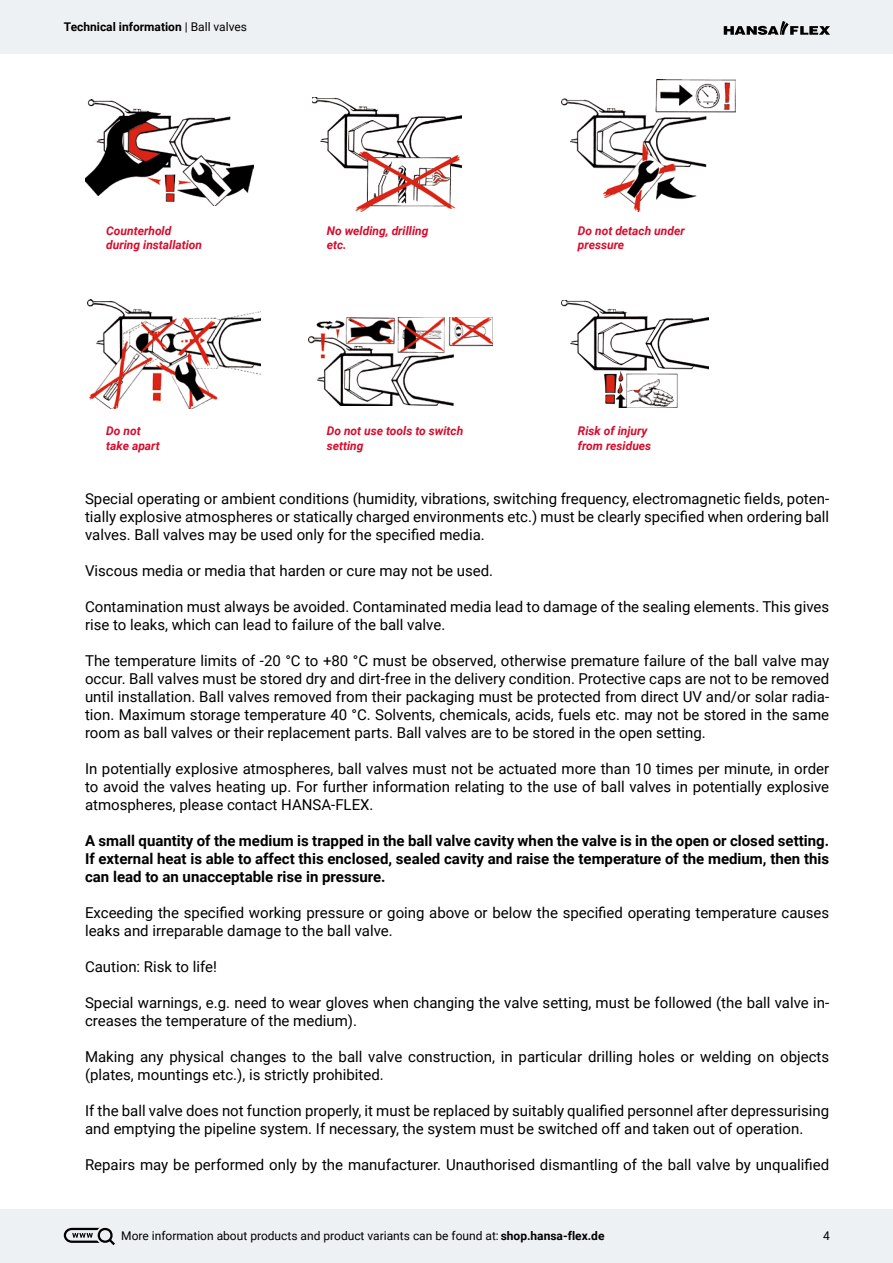
<style>
.page{position:relative;width:893px;height:1263px;background:#fff}
.page>*{position:absolute;margin:0;border:0;box-sizing:border-box;transform-origin:0 0}
.t1{font:15px/18px "Roboto";color:#000}
.t2{font:700 15px/18px "Roboto";color:#000;text-align:justify}
.t3{font:italic 700 12px/14.4px "Roboto";color:#d70b2c}
.t4{font:12px "Roboto";color:#000}
.t5{font:700 12px "Roboto";color:#000}
.s1{font-weight:400}
.s2{font-weight:700}
</style>
<div class="page">
<div style="left:0;top:0;width:893px;height:54px;background:#eef1f4"></div>
<div style="left:0;top:1209px;width:893px;height:54px;background:#eef1f4"></div>
<svg style="left:724px;top:21px;width:106px;height:14px"></svg>
<svg style="left:63px;top:1227px;width:52px;height:19px"></svg>
<img style="left:86px;top:100px;width:167px;height:106px">
<img style="left:88px;top:300px;width:172px;height:109px">
<img style="left:312px;top:97px;width:149px;height:115px">
<img style="left:309px;top:317px;width:184px;height:89px">
<img style="left:562px;top:80px;width:173px;height:132px">
<img style="left:561px;top:300px;width:147px;height:107px">
<p class="t5" style="left:64px;top:19px;width:185px">Technical information <span class="s1">| Ball valves</span></p>
<p class="t3" style="left:106px;top:223px;width:97px">Counterhold during installation</p>
<p class="t3" style="left:106px;top:424px;width:55px">Do not take apart</p>
<p class="t3" style="left:327px;top:223px;width:103px">No welding, drilling etc.</p>
<p class="t3" style="left:327px;top:424px;width:138px">Do not use tools to switch setting</p>
<p class="t3" style="left:578px;top:223px;width:108px">Do not detach under pressure</p>
<p class="t3" style="left:578px;top:424px;width:75px">Risk of injury from residues</p>
<p class="t1" style="left:85px;top:489px;width:746px;text-align:justify">Special operating or ambient conditions (humidity, vibrations, switching frequency, electromagnetic fields, poten&shy;tially explosive atmospheres or statically charged environments etc.) must be clearly specified when ordering ball valves. Ball valves may be used only for the specified media.</p>
<p class="t1" style="left:85px;top:561px;width:410px">Viscous media or media that harden or cure may not be used.</p>
<p class="t1" style="left:85px;top:597px;width:746px">Contamination must always be avoided. Contaminated media lead to damage of the sealing elements. This gives rise to leaks, which can lead to failure of the ball valve.</p>
<p class="t1" style="left:85px;top:651px;width:746px;text-align:justify">The temperature limits of -20 °C to +80 °C must be observed, otherwise premature failure of the ball valve may occur. Ball valves must be stored dry and dirt-free in the delivery condition. Protective caps are not to be removed until installation. Ball valves removed from their packaging must be protected from direct UV and/or solar radia&shy;tion. Maximum storage temperature 40 °C. Solvents, chemicals, acids, fuels etc. may not be stored in the same room as ball valves or their replacement parts. Ball valves are to be stored in the open setting.</p>
<p class="t1" style="left:85px;top:759px;width:746px;text-align:justify">In potentially explosive atmospheres, ball valves must not be actuated more than 10 times per minute, in order to avoid the valves heating up. For further information relating to the use of ball valves in potentially explosive atmospheres, please contact HANSA-FLEX.</p>
<p class="t2" style="left:85px;top:831px;width:746px">A small quantity of the medium is trapped in the ball valve cavity when the valve is in the open or closed setting.<br>If external heat is able to affect this enclosed, sealed cavity and raise the temperature of the medium, then this can lead to an unacceptable rise in pressure.</p>
<p class="t1" style="left:85px;top:903px;width:746px">Exceeding the specified working pressure or going above or below the specified operating temperature causes leaks and irreparable damage to the ball valve.</p>
<p class="t1" style="left:85px;top:957px;width:133px">Caution: Risk to life!</p>
<p class="t1" style="left:85px;top:993px;width:746px">Special warnings, e.g. need to wear gloves when changing the valve setting, must be followed (the ball valve in&shy;creases the temperature of the medium).</p>
<p class="t1" style="left:85px;top:1047px;width:746px">Making any physical changes to the ball valve construction, in particular drilling holes or welding on objects (plates, mountings etc.), is strictly prohibited.</p>
<p class="t1" style="left:85px;top:1101px;width:746px">If the ball valve does not function properly, it must be replaced by suitably qualified personnel after depressurising and emptying the pipeline system. If necessary, the system must be switched off and taken out of operation.</p>
<p class="t1" style="left:85px;top:1155px;width:746px">Repairs may be performed only by the manufacturer. Unauthorised dismantling of the ball valve by unqualified</p>
<p class="t4" style="left:121px;top:1227px;width:485px">More information about products and product variants can be found at: <span class="s2">shop.hansa-flex.de</span></p>
<p class="t4" style="left:823px;top:1227px;width:8px">4</p>
</div>
